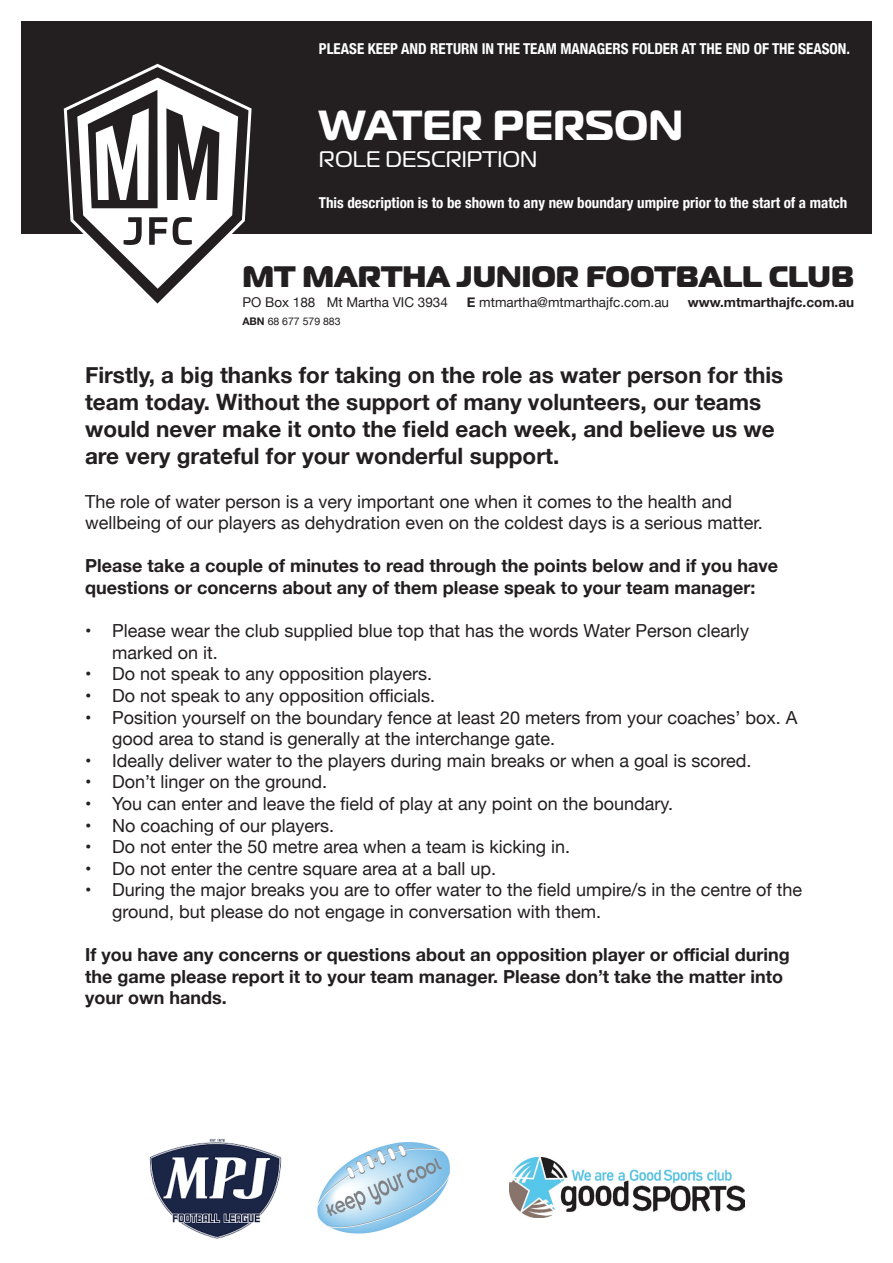
<style>
.page{position:relative;width:893px;height:1263px;background:#fff}
.page>*{position:absolute;margin:0;border:0;box-sizing:border-box;transform-origin:0 0}
.t1{font:700 42px "Magistral";color:#fff}
.t2{font:800 29.55px "Magistral";color:#231f20}
.t3{font:700 22.5px/27px "Helvetica Neue";color:#231f20}
.t4{font:22.5px "Magistral";color:#fff}
.t5{font:18px/21.6px "Helvetica Neue";color:#231f20}
.t6{font:700 18px/21.6px "Helvetica Neue";color:#231f20}
.t7{font:700 condensed 15px "Helvetica Neue";color:#fff}
.t8{font:13.5px "Helvetica Neue";color:#231f20}
.t9{font:700 13.5px "Helvetica Neue";color:#231f20}
.t10{font:10.5px "Helvetica Neue";color:#231f20}
.s1{font-weight:700}
</style>
<div class="page">
<img style="left:149px;top:1138px;width:301px;height:101px">
<div style="left:21px;top:21px;width:851px;height:213px;background:#231f20"></div>
<svg style="left:65px;top:65px;width:185px;height:239px"></svg>
<img style="left:510px;top:1158px;width:235px;height:59px">
<p class="t7" style="left:319px;top:36px;width:533px">PLEASE KEEP AND RETURN IN THE TEAM MANAGERS FOLDER AT THE END OF THE SEASON.</p>
<h1 class="t1" style="left:319px;top:98px;width:366px">WATER PERSON</h1>
<p class="t4" style="left:319px;top:145px;width:220px">ROLE DESCRIPTION</p>
<p class="t7" style="left:319px;top:190px;width:530px">This description is to be shown to any new boundary umpire prior to the start of a match</p>
<h2 class="t2" style="left:242px;top:257px;width:613px">MT MARTHA JUNIOR FOOTBALL CLUB</h2>
<p class="t8" style="left:242px;top:293px;width:207px">PO Box 188 Mt Martha VIC 3934</p>
<p class="t8" style="left:467px;top:293px;width:204px"><span class="s1">E</span> mtmartha@mtmarthajfc.com.au</p>
<p class="t9" style="left:688px;top:292px;width:168px">www.mtmarthajfc.com.au</p>
<p class="t10" style="left:242px;top:314px;width:100px"><span class="s1">ABN</span> 68 677 579 883</p>
<p class="t3" style="left:85px;top:362px;width:700px">Firstly, a big thanks for taking on the role as water person for this team today. Without the support of many volunteers, our teams would never make it onto the field each week, and believe us we are very grateful for your wonderful support.</p>
<p class="t5" style="left:85px;top:491px;width:679px">The role of water person is a very important one when it comes to the health and wellbeing of our players as dehydration even on the coldest days is a serious matter.</p>
<p class="t6" style="left:85px;top:556px;width:694px">Please take a couple of minutes to read through the points below and if you have questions or concerns about any of them please speak to your team manager:</p>
<p class="t5" style="left:112px;top:621px;width:639px;text-indent:-27px">• Please wear the club supplied blue top that has the words Water Person clearly marked on it.</p>
<p class="t5" style="left:85px;top:664px;width:349px">• Do not speak to any opposition players.</p>
<p class="t5" style="left:85px;top:686px;width:352px">• Do not speak to any opposition officials.</p>
<p class="t5" style="left:112px;top:707px;width:687px;text-indent:-27px">• Position yourself on the boundary fence at least 20 meters from your coaches’ box. A good area to stand is generally at the interchange gate.</p>
<p class="t5" style="left:85px;top:751px;width:668px">• Ideally deliver water to the players during main breaks or when a goal is scored.</p>
<p class="t5" style="left:85px;top:772px;width:244px">• Don’t linger on the ground.</p>
<p class="t5" style="left:85px;top:794px;width:590px">• You can enter and leave the field of play at any point on the boundary.</p>
<p class="t5" style="left:85px;top:815px;width:251px">• No coaching of our players.</p>
<p class="t5" style="left:85px;top:837px;width:487px">• Do not enter the 50 metre area when a team is kicking in.</p>
<p class="t5" style="left:85px;top:859px;width:413px">• Do not enter the centre square area at a ball up.</p>
<p class="t5" style="left:112px;top:880px;width:692px;text-indent:-27px">• During the major breaks you are to offer water to the field umpire/s in the centre of the ground, but please do not engage in conversation with them.</p>
<p class="t6" style="left:85px;top:944px;width:706px">If you have any concerns or questions about an opposition player or official during the game please report it to your team manager. Please don’t take the matter into your own hands.</p>
</div>
